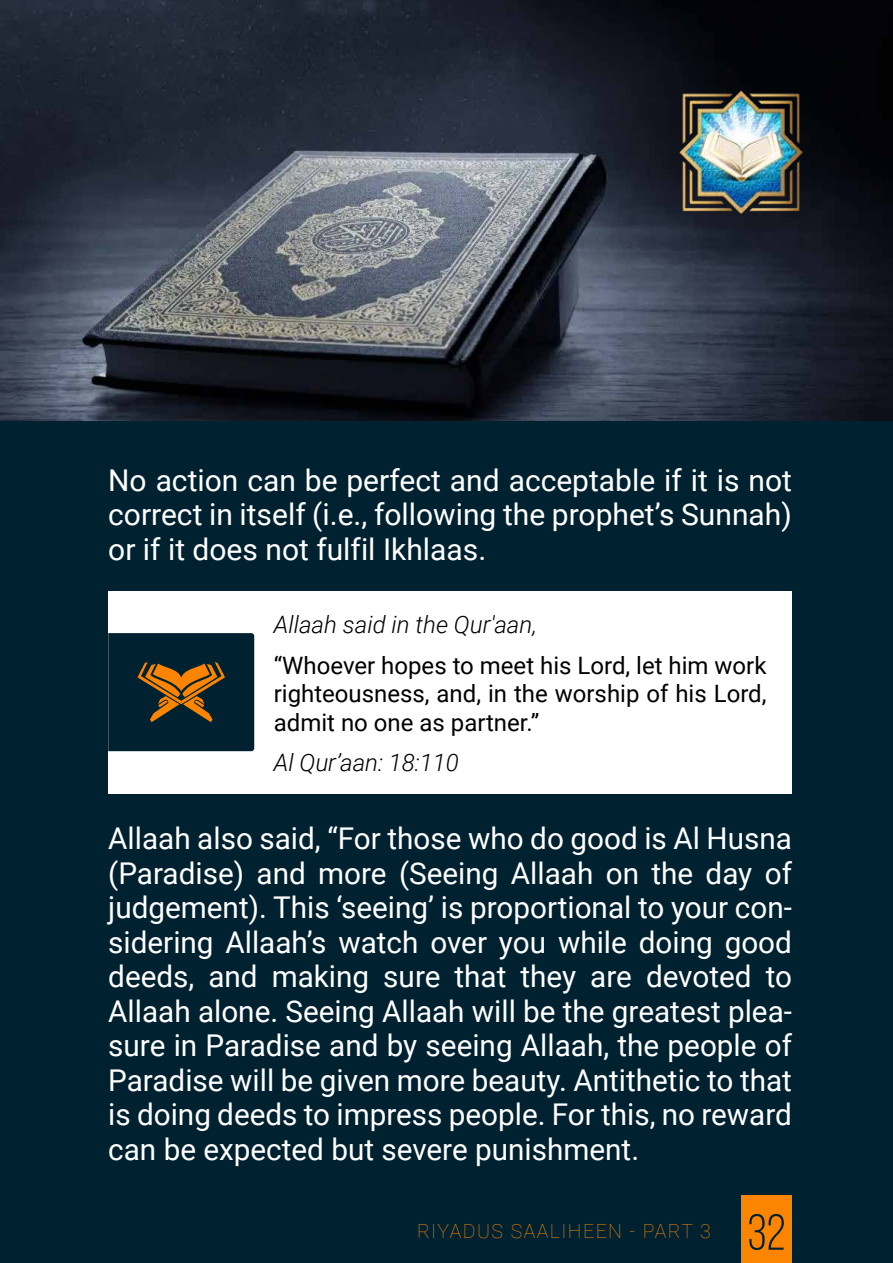
<style>
.page{position:relative;width:893px;height:1263px;background:#fff}
.page>*{position:absolute;margin:0;border:0;box-sizing:border-box;transform-origin:0 0}
.t1{font:50.7px "Bebas Neue";color:#002230}
.t2{font:30px/34.5px "Roboto";color:#fff;text-align:justify}
.t3{font:24px/28.5px "Roboto";color:#000;text-align:justify}
.t4{font:italic 300 24px "Roboto";color:#000}
.t5{font:100 19.5px "Roboto";letter-spacing:.075em;color:#fb8500}
</style>
<div class="page">
<img style="left:0;top:0;width:893px;height:421px">
<div style="left:0;top:421px;width:893px;height:842px;background:#002230"></div>
<img style="left:679px;top:90px;width:124px;height:124px">
<div style="left:108px;top:591px;width:684px;height:202px;background:#fff"></div>
<svg style="left:108px;top:633px;width:146px;height:118px;background:#1f2f2b"></svg>
<div style="left:741px;top:1195px;width:51px;height:68px;background:#fb8500"></div>
<p class="t2" style="left:108px;top:462px;width:685px">No action can be perfect and acceptable if it is not correct in itself (i.e., following the prophet’s Sunnah) or if it does not fulfil Ikhlaas.</p>
<p class="t4" style="left:274px;top:608px;width:265px">Allaah said in the Qur'aan,</p>
<p class="t3" style="left:274px;top:650px;width:494px">“Whoever hopes to meet his Lord, let him work righteousness, and, in the worship of his Lord, admit no one as partner.”</p>
<p class="t4" style="left:274px;top:746px;width:187px">Al Qur’aan: 18:110</p>
<p class="t2" style="left:108px;top:820px;width:685px">Allaah also said, “For those who do good is Al Husna (Paradise) and more (Seeing Allaah on the day of judgement). This ‘seeing’ is proportional to your con&shy;sidering Allaah’s watch over you while doing good deeds, and making sure that they are devoted to Allaah alone. Seeing Allaah will be the greatest plea&shy;sure in Paradise and by seeing Allaah, the people of Paradise will be given more beauty. Antithetic to that is doing deeds to impress people. For this, no reward can be expected but severe punishment.</p>
<p class="t5" style="left:417px;top:1217px;width:295px">RIYADUS SAALIHEEN - PART 3</p>
<h1 class="t1" style="left:747px;top:1205px;width:40px">32</h1>
</div>
